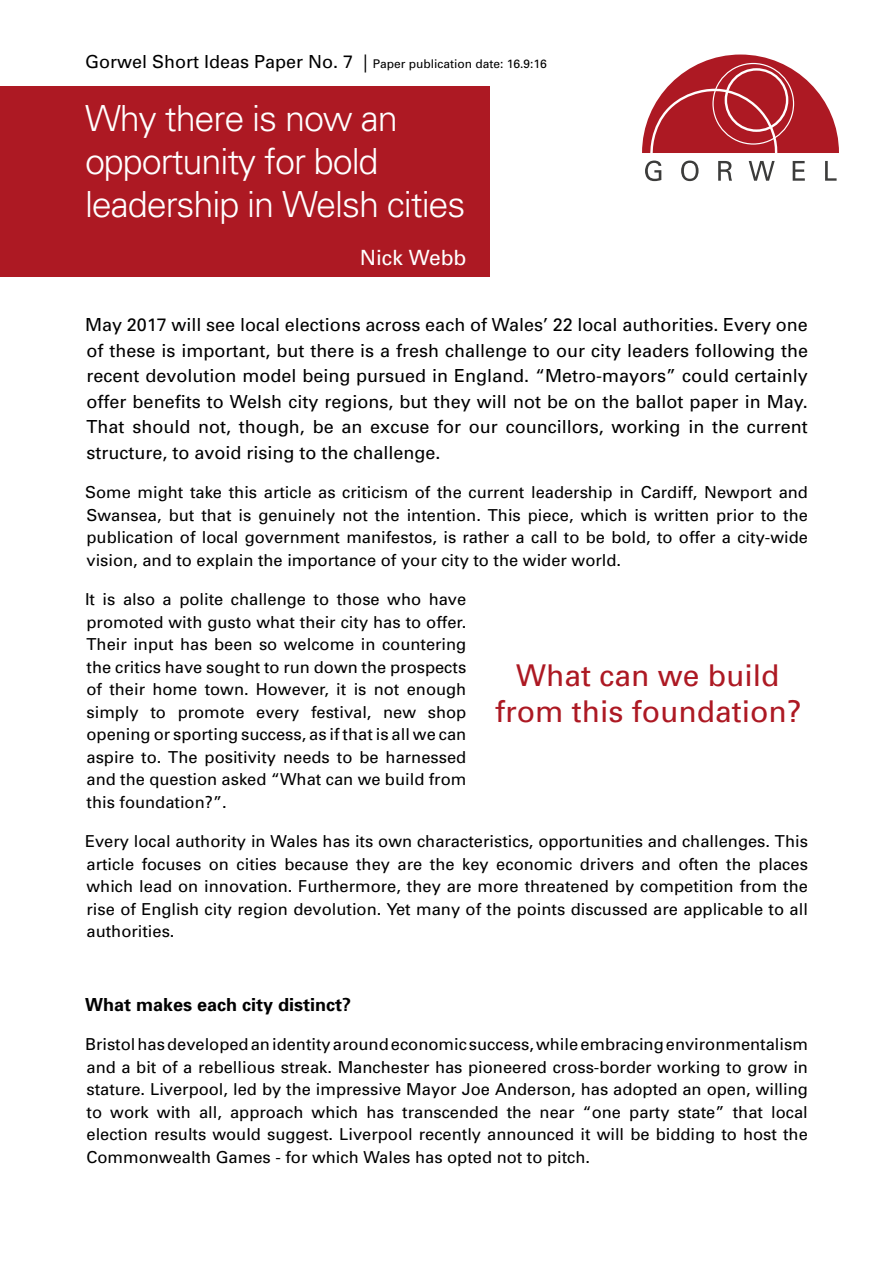
<style>
.page{position:relative;width:893px;height:1263px;background:#fff}
.page>*{position:absolute;margin:0;border:0;box-sizing:border-box;transform-origin:0 0}
.t1{font:300 36px/43.2px "Univers";letter-spacing:-.03em;color:#fff}
.t2{font:30px/36px "Univers";color:#ad1923;text-align:center}
.t3{font:21px "Univers";color:#fff}
.t4{font:18px/25.5px "Univers";color:#000;text-align:justify}
.t5{font:700 18px "Univers";color:#000}
.t6{font:16.5px/22.5px "Univers";color:#000;text-align:justify}
.t7{font:12px "Univers";color:#000}
.s1{font-size:18px}
</style>
<div class="page">
<div style="left:0;top:86px;width:489px;height:190px;background:#ad1923"></div>
<svg style="left:642px;top:55px;width:197px;height:126px"></svg>
<p class="t7" style="left:85px;top:56px;width:463px"><span class="s1">Gorwel Short Ideas Paper No. 7 |</span> Paper publication date: 16.9:16</p>
<h1 class="t1" style="left:85px;top:96px;width:382px">Why there is now an opportunity for bold leadership in Welsh cities</h1>
<p class="t3" style="left:360px;top:246px;width:108px">Nick Webb</p>
<p class="t4" style="left:85px;top:312px;width:724px">May 2017 will see local elections across each of Wales’ 22 local authorities. Every one of these is important, but there is a fresh challenge to our city leaders following the recent devolution model being pursued in England. “Metro-mayors” could certainly offer benefits to Welsh city regions, but they will not be on the ballot paper in May.<br>That should not, though, be an excuse for our councillors, working in the current structure, to avoid rising to the challenge.</p>
<p class="t6" style="left:85px;top:481px;width:724px">Some might take this article as criticism of the current leadership in Cardiff, Newport and Swansea, but that is genuinely not the intention. This piece, which is written prior to the publication of local government manifestos, is rather a call to be bold, to offer a city-wide vision, and to explain the importance of your city to the wider world.</p>
<p class="t6" style="left:85px;top:588px;width:383px">It is also a polite challenge to those who have promoted with gusto what their city has to offer.<br>Their input has been so welcome in countering the critics have sought to run down the prospects of their home town. However, it is not enough simply to promote every festival, new shop opening or sporting success, as if that is all we can aspire to. The positivity needs to be harnessed and the question asked “What can we build from this foundation?”.</p>
<p class="t6" style="left:85px;top:830px;width:724px">Every local authority in Wales has its own characteristics, opportunities and challenges. This article focuses on cities because they are the key economic drivers and often the places which lead on innovation. Furthermore, they are more threatened by competition from the rise of English city region devolution. Yet many of the points discussed are applicable to all authorities.</p>
<h2 class="t2" style="left:495px;top:658px;width:308px">What can we build from this foundation?</h2>
<p class="t5" style="left:85px;top:994px;width:268px">What makes each city distinct?</p>
<p class="t6" style="left:85px;top:1033px;width:724px">Bristol has developed an identity around economic success, while embracing environmentalism and a bit of a rebellious streak. Manchester has pioneered cross-border working to grow in stature. Liverpool, led by the impressive Mayor Joe Anderson, has adopted an open, willing to work with all, approach which has transcended the near “one party state” that local election results would suggest. Liverpool recently announced it will be bidding to host the Commonwealth Games - for which Wales has opted not to pitch.</p>
</div>
